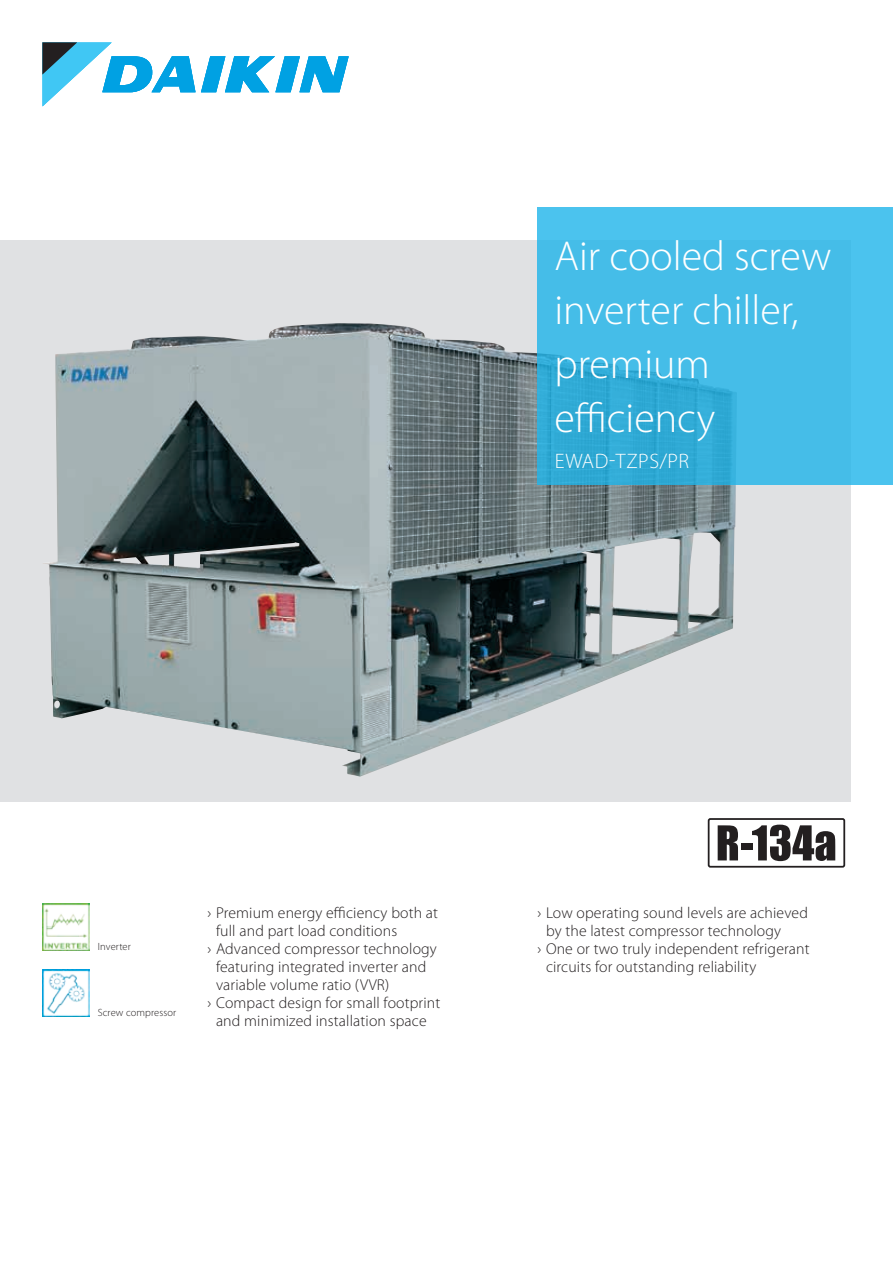
<style>
.page{position:relative;width:893px;height:1263px;background:#fff}
.page>*{position:absolute;margin:0;border:0;box-sizing:border-box;transform-origin:0 0}
.t1{font:300 42px/54px "Myriad Pro";color:#fff}
.t2{font:300 21px "Myriad Pro";letter-spacing:.03em;color:#fff}
.t3{font:300 15.75px "Myriad Pro";letter-spacing:.01em;color:#231f20}
.t4{font:300 10.5px "Myriad Pro";letter-spacing:.01em;color:#231f20}
</style>
<div class="page">
<svg style="left:43px;top:43px;width:306px;height:63px"></svg>
<div style="left:0;top:241px;width:850px;height:561px;background:#e0e1e3"></div>
<img style="left:43px;top:323px;width:693px;height:454px">
<div style="left:708px;top:818px;width:137px;height:50px;border:2px solid #231f20;border-radius:2px"></div>
<svg style="left:718px;top:825px;width:20px;height:35px"></svg>
<svg style="left:752px;top:825px;width:83px;height:36px"></svg>
<div style="left:741px;top:843px;width:11px;height:6px;background:#231f20"></div>
<img style="left:43px;top:969px;width:46px;height:47px">
<img style="left:43px;top:903px;width:46px;height:47px">
<svg style="left:537px;top:208px;width:356px;height:277px;background:#41b9e4"></svg>
<h1 class="t1" style="left:554px;top:230px;width:278px">Air cooled screw inverter chiller, premium efficiency</h1>
<h2 class="t2" style="left:555px;top:449px;width:136px">EWAD-TZPS/PR</h2>
<p class="t4" style="left:98px;top:941px;width:35px">Inverter</p>
<p class="t4" style="left:98px;top:1007px;width:80px">Screw compressor</p>
<p class="t3" style="left:207px;top:904px;width:232px">› Premium energy efficiency both at</p>
<p class="t3" style="left:216px;top:922px;width:183px">full and part load conditions</p>
<p class="t3" style="left:207px;top:940px;width:231px">› Advanced compressor technology</p>
<p class="t3" style="left:216px;top:958px;width:212px">featuring integrated inverter and</p>
<p class="t3" style="left:216px;top:976px;width:175px">variable volume ratio (VVR)</p>
<p class="t3" style="left:207px;top:994px;width:234px">› Compact design for small footprint</p>
<p class="t3" style="left:216px;top:1012px;width:212px">and minimized installation space</p>
<p class="t3" style="left:537px;top:904px;width:272px">› Low operating sound levels are achieved</p>
<p class="t3" style="left:546px;top:922px;width:237px">by the latest compressor technology</p>
<p class="t3" style="left:537px;top:940px;width:274px">› One or two truly independent refrigerant</p>
<p class="t3" style="left:546px;top:958px;width:212px">circuits for outstanding reliability</p>
</div>
